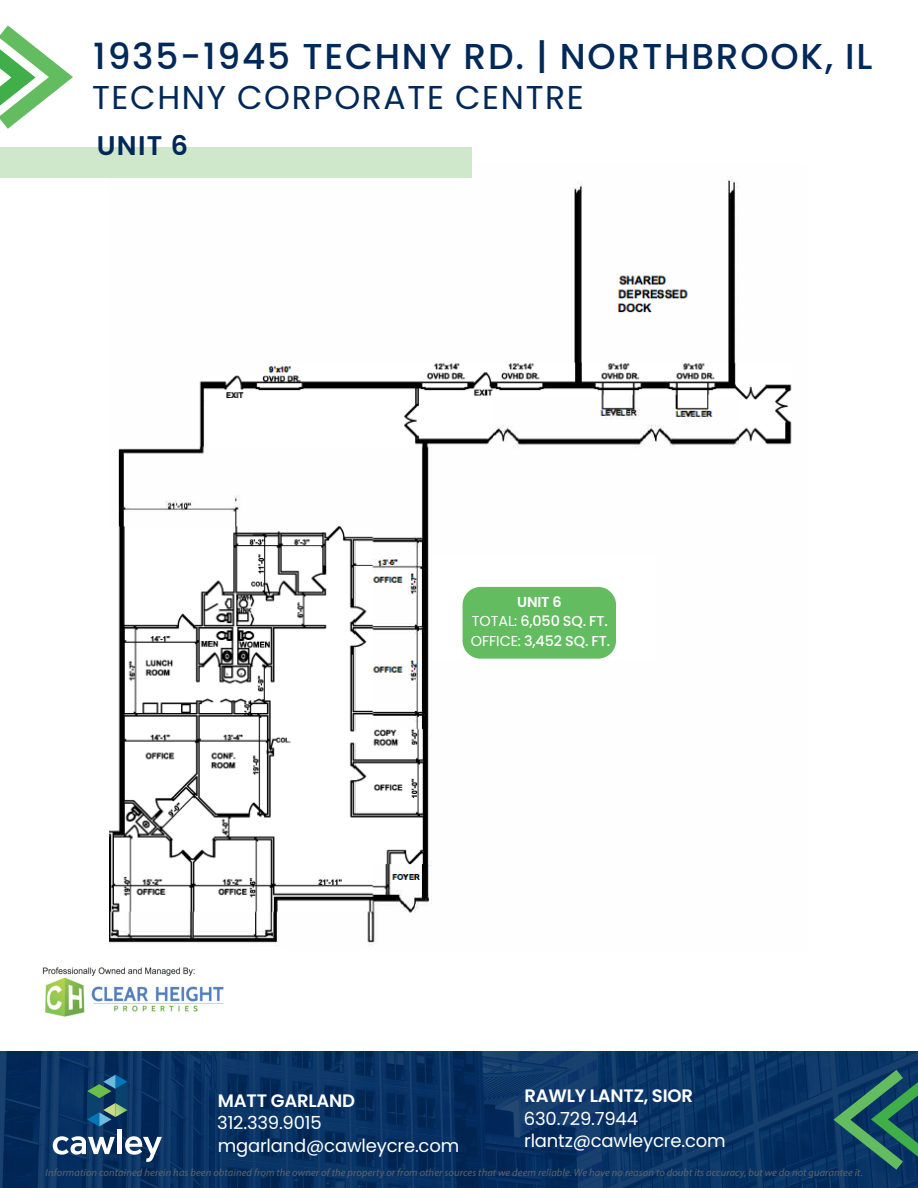
<style>
.page{position:relative;width:918px;height:1188px;background:#fff}
.page>*{position:absolute;margin:0;border:0;box-sizing:border-box;transform-origin:0 0}
.Cawley_BODY_COPY{font:500 36px "Poppins";letter-spacing:.05em;color:#002858}
.Cawley_BODY_COPY-2{font:33px "Poppins";letter-spacing:.05em;color:#002858}
.Cawley_BODY_COPY-3{font:600 27px "Poppins";color:#002858}
.t1{font:18px/22.5px "Poppins";letter-spacing:-.01em;color:#fff}
.t2{font:600 18px "Poppins";letter-spacing:-.01em;color:#fff}
.Cawley_BODY_COPY-4{font:500 14.4px "Poppins";letter-spacing:-.01em;color:#fff}
.Cawley_BODY_COPY-5{font:600 14.4px "Poppins";color:#fff}
.t3{font:italic 10.5px "Myriad Pro";letter-spacing:.01em;color:#5f6369}
.s1{font-weight:400}
</style>
<div class="page">
<svg style="left:0;top:1051px;width:918px;height:137px;background:#083262"></svg>
<svg style="left:87px;top:1075px;width:41px;height:51px;background:#255d75"></svg>
<svg style="left:53px;top:1136px;width:62px;height:19px"></svg>
<div style="left:117px;top:1130px;width:5px;height:24px;background:#fff"></div>
<svg style="left:125px;top:1136px;width:37px;height:26px"></svg>
<svg style="left:825px;top:1059px;width:93px;height:121px;background:#1a5262"></svg>
<img style="left:109px;top:176px;width:683px;height:771px">
<div style="left:432px;top:556px;width:224px;height:103px;background:#fff"></div>
<div style="left:463px;top:587px;width:153px;height:72px;background:#63bd60;border-radius:18px"></div>
<svg style="left:0;top:25px;width:73px;height:104px"></svg>
<img style="left:42px;top:967px;width:182px;height:50px">
<div style="left:0;top:147px;width:472px;height:30px;background:#cfe7ca"></div>
<p class="Cawley_BODY_COPY" style="left:93px;top:36px;width:781px">1935-1945 TECHNY RD. | NORTHBROOK, IL</p>
<p class="Cawley_BODY_COPY-2" style="left:92px;top:79px;width:493px">TECHNY CORPORATE CENTRE</p>
<p class="Cawley_BODY_COPY-3" style="left:97px;top:130px;width:93px">UNIT 6</p>
<p class="Cawley_BODY_COPY-5" style="left:517px;top:594px;width:46px">UNIT 6</p>
<p class="Cawley_BODY_COPY-4" style="left:472px;top:613px;width:138px"><span class="s1">TOTAL:</span> 6,050 SQ. FT.</p>
<p class="Cawley_BODY_COPY-4" style="left:471px;top:632px;width:141px"><span class="s1">OFFICE:</span> 3,452 SQ. FT.</p>
<h3 class="t2" style="left:218px;top:1090px;width:139px">MATT GARLAND</h3>
<h3 class="t1" style="left:217px;top:1112px;width:244px">312.339.9015 mgarland@cawleycre.com</h3>
<h3 class="t2" style="left:524px;top:1085px;width:170px">RAWLY LANTZ, SIOR</h3>
<h3 class="t1" style="left:524px;top:1107px;width:203px">630.729.7944 rlantz@cawleycre.com</h3>
<p class="t3" style="left:46px;top:1166px;width:819px">Information contained herein has been obtained from the owner of the property or from other sources that we deem reliable. We have no reason to doubt its accuracy, but we do not guarantee it.</p>
</div>
